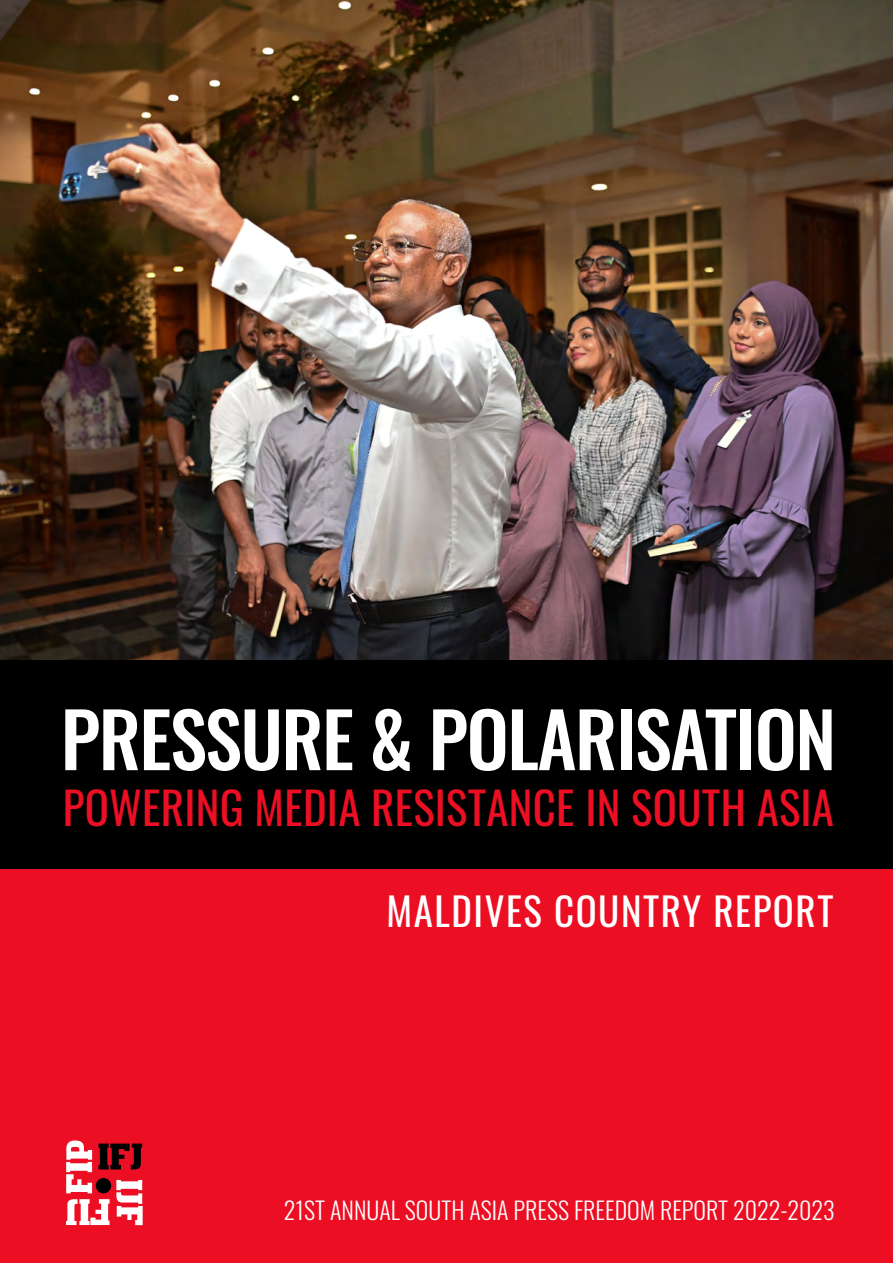
<style>
.page{position:relative;width:893px;height:1263px;background:#fff}
.page>*{position:absolute;margin:0;border:0;box-sizing:border-box;transform-origin:0 0}
.t1{font:500 75px "Oswald";letter-spacing:-.02em;color:#fff}
.t2{font:45px "Oswald";letter-spacing:.005em;color:#ec0f24}
.t3{font:39px "Oswald";letter-spacing:.04em;color:#fff}
.t4{font:300 24px "Oswald";color:#fff}
</style>
<div class="page">
<div style="left:0;top:659px;width:893px;height:604px;background:#ec0f24"></div>
<svg style="left:98px;top:1143px;width:44px;height:26px"></svg>
<svg style="left:116px;top:1180px;width:27px;height:45px"></svg>
<svg style="left:66px;top:1199px;width:44px;height:26px"></svg>
<svg style="left:66px;top:1140px;width:26px;height:53px"></svg>
<div style="left:96px;top:1178px;width:15px;height:15px;background:#000;border-radius:50%"></div>
<div style="left:0;top:659px;width:893px;height:210px;background:#000"></div>
<img style="left:0;top:0;width:893px;height:659px">
<h1 class="t1" style="left:61px;top:700px;width:777px">PRESSURE &amp; POLARISATION</h1>
<h2 class="t2" style="left:63px;top:767px;width:773px">POWERING MEDIA RESISTANCE IN SOUTH ASIA</h2>
<h3 class="t3" style="left:386px;top:876px;width:449px">MALDIVES COUNTRY REPORT</h3>
<p class="t4" style="left:284px;top:1189px;width:552px">21ST ANNUAL SOUTH ASIA PRESS FREEDOM REPORT 2022-2023</p>
</div>
